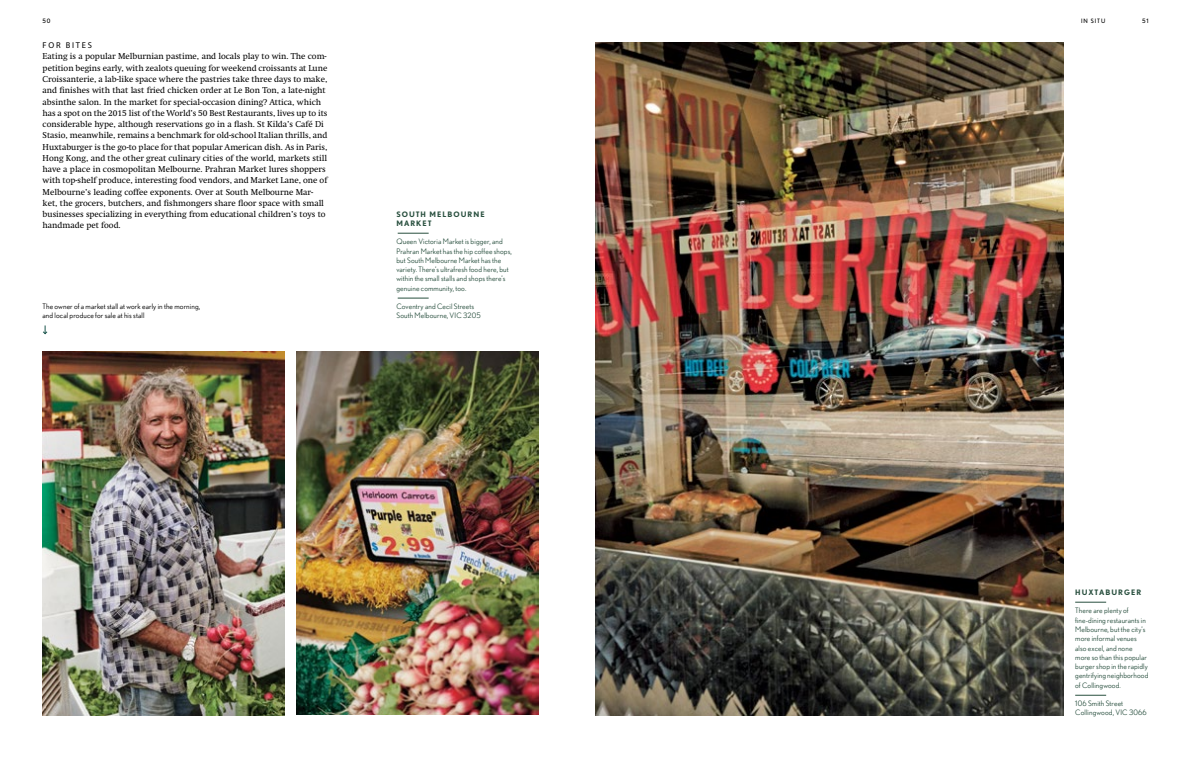
<style>
.page{position:relative;width:1191px;height:766px;background:#fff}
.page>*{position:absolute;margin:0;border:0;box-sizing:border-box;transform-origin:0 0}
.t1{font:8.5px/11.3px "Swift";color:#000}
.t2{font:8.5px "Myriad Pro";letter-spacing:.21em;color:#000}
.t3{font:7.5px/9.2px "Nobel";letter-spacing:.015em;color:#284f3e}
.t4{font:7.5px/9.2px "Nobel";letter-spacing:.015em;color:#000}
.t5{font:700 7.5px/9.2px "Nobel";letter-spacing:.135em;color:#284f3e}
.t6{font:6px "Nobel";letter-spacing:.16em;color:#000}
</style>
<div class="page">
<img style="left:296px;top:352px;width:243px;height:362px">
<img style="left:43px;top:352px;width:242px;height:362px">
<hr style="left:1075px;top:694px;width:31px;height:1px;background:#284f3e">
<hr style="left:1075px;top:602px;width:31px;height:1px;background:#284f3e">
<hr style="left:398px;top:298px;width:31px;height:1px;background:#284f3e">
<hr style="left:398px;top:233px;width:31px;height:1px;background:#284f3e">
<img style="left:595px;top:43px;width:468px;height:671px">
<svg style="left:43px;top:325px;width:4px;height:9px"></svg>
<p class="t6" style="left:43px;top:17px;width:10px">50</p>
<p class="t6" style="left:1081px;top:17px;width:26px">IN SITU</p>
<p class="t6" style="left:1142px;top:17px;width:8px">51</p>
<p class="t2" style="left:43px;top:40px;width:51px">FOR BITES</p>
<p class="t1" style="left:43px;top:51px;width:286px">Eating is a popular Melburnian pastime, and locals play to win. The com&shy;petition begins early, with zealots queuing for weekend croissants at Lune Croissanterie, a lab-like space where the pastries take three days to make, and finishes with that last fried chicken order at Le Bon Ton, a late-night absinthe salon. In the market for special-occasion dining? Attica, which has a spot on the 2015 list of the World’s 50 Best Restaurants, lives up to its considerable hype, although reservations go in a flash. St Kilda’s Café Di Stasio, meanwhile, remains a benchmark for old-school Italian thrills, and Huxtaburger is the go-to place for that popular American dish. As in Paris, Hong Kong, and the other great culinary cities of the world, markets still have a place in cosmopolitan Melbourne. Prahran Market lures shoppers with top-shelf produce, interesting food vendors, and Market Lane, one of Melbourne’s leading coffee exponents. Over at South Melbourne Mar&shy;ket, the grocers, butchers, and fishmongers share floor space with small businesses specializing in everything from educational children’s toys to handmade pet food.</p>
<p class="t4" style="left:42px;top:302px;width:159px">The owner of a market stall at work early in the morning, and local produce for sale at his stall</p>
<p class="t5" style="left:396px;top:209px;width:90px">SOUTH MELBOURNE<br>MARKET</p>
<p class="t3" style="left:396px;top:237px;width:117px">Queen Victoria Market is bigger, and Prahran Market has the hip coffee shops, but South Melbourne Market has the variety. There’s ultrafresh food here, but within the small stalls and shops there’s genuine community, too.</p>
<p class="t3" style="left:396px;top:302px;width:86px">Coventry and Cecil Streets<br>South Melbourne, VIC 3205</p>
<p class="t5" style="left:1075px;top:587px;width:68px">HUXTABURGER</p>
<p class="t3" style="left:1075px;top:606px;width:75px">There are plenty of fine-dining restaurants in<br>Melbourne, but the city’s more informal venues also excel, and none more so than this popular burger shop in the rapidly gentrifying neighborhood of Collingwood.</p>
<p class="t3" style="left:1075px;top:698px;width:73px">106 Smith Street<br>Collingwood, VIC 3066</p>
</div>
